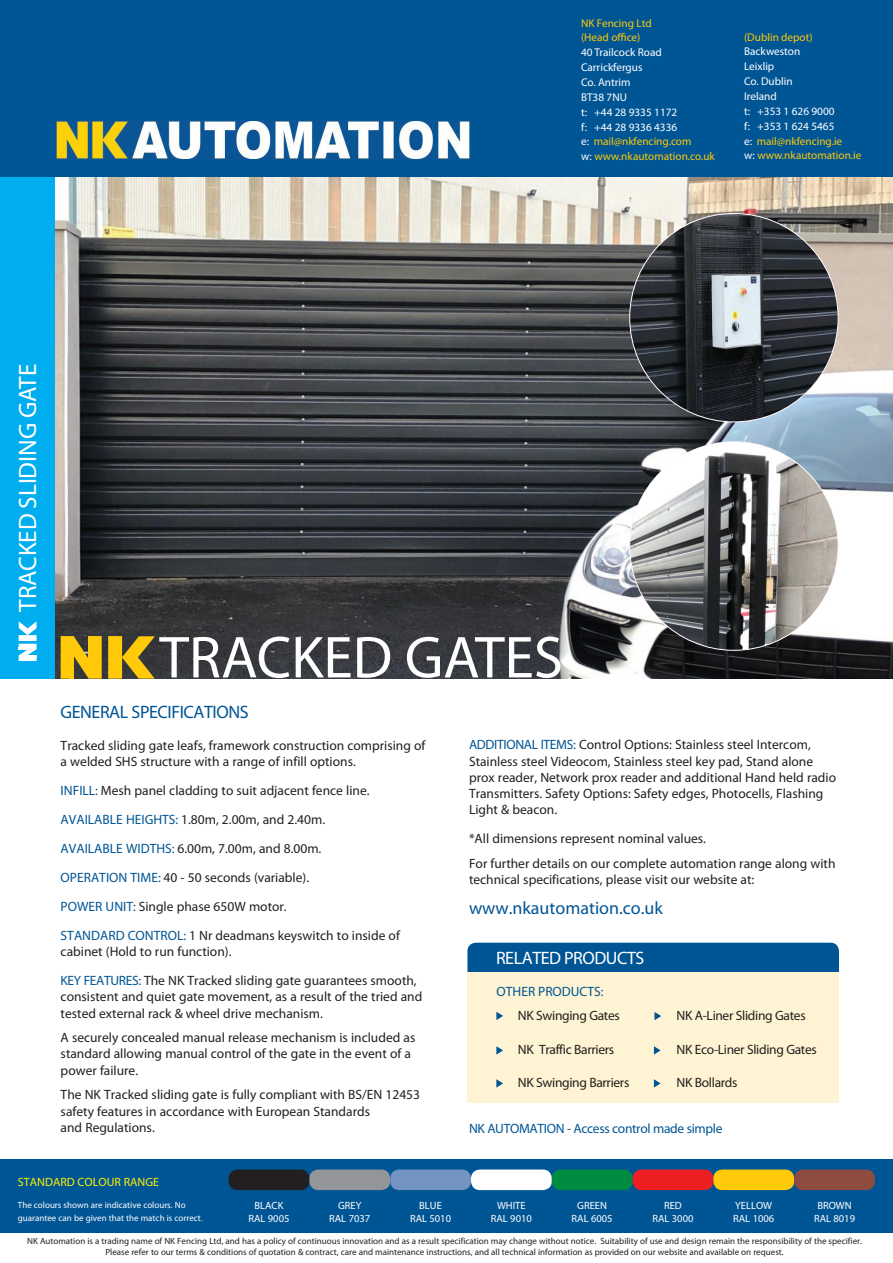
<style>
.page{position:relative;width:893px;height:1263px;background:#fff}
.page>*{position:absolute;margin:0;border:0;box-sizing:border-box;transform-origin:0 0}
.t1{font:59.7px "Myriad Pro";color:#fff}
.t2{font:900 59.4px "Helvetica Neue";color:#fff}
.t3{font:25.2px "Myriad Pro";letter-spacing:-.005em;color:#fff}
.t4{font:900 25.05px "Helvetica Neue";color:#fff}
.t5{font:18px "Myriad Pro";color:#005595}
.t6{font:18px "Myriad Pro";letter-spacing:-.025em;color:#005595}
.t7{font:18px "Myriad Pro";letter-spacing:-.025em;color:#fff}
.t8{font:13.5px/16.2px "Myriad Pro";color:#231f20}
.t9{font:13.5px "Myriad Pro";letter-spacing:-.025em;color:#231f20}
.t10{font:13.5px "Myriad Pro";letter-spacing:-.025em;color:#005595}
.t11{font:13.5px "Myriad Pro";color:#005595}
.t12{font:12px "Myriad Pro";color:#fff101}
.t13{font:11.25px/14.9px "Myriad Pro";color:#fff}
.t14{font:11.25px/14.9px "Myriad Pro";color:#feca0a}
.t15{font:10.5px/12.6px "Myriad Pro";color:#fff;text-align:center}
.t16{font:9px/10.8px "Myriad Pro";color:#231f20;text-align:center}
.t17{font:9px/13.5px "Myriad Pro";color:#fff}
.s1{color:#feca0a}
.s2{color:#005595}
.s3{color:#fff101}
</style>
<div class="page">
<img style="left:54px;top:177px;width:839px;height:502px">
<svg style="left:108px;top:636px;width:47px;height:43px;background:#b3921b"></svg>
<svg style="left:61px;top:636px;width:41px;height:43px"></svg>
<div style="left:69px;top:650px;width:5px;height:29px;background:#feca0a"></div>
<div style="left:88px;top:636px;width:5px;height:29px;background:#feca0a"></div>
<div style="left:0;top:163px;width:54px;height:516px;background:#00aeef"></div>
<img style="left:630px;top:213px;width:208px;height:209px;border-radius:104px">
<img style="left:630px;top:442px;width:208px;height:208px;border-radius:104px">
<svg style="left:19px;top:621px;width:18px;height:40px"></svg>
<div style="left:467px;top:943px;width:372px;height:63px;background:#005595;border-radius:9px"></div>
<div style="left:467px;top:972px;width:372px;height:130px;background:#fef3d2"></div>
<svg style="left:654px;top:1012px;width:7px;height:8px"></svg>
<div style="left:0;top:1159px;width:893px;height:73px;background:#005595"></div>
<div style="left:229px;top:1169px;width:80px;height:21px;background:#231f20;border-radius:9px"></div>
<div style="left:309px;top:1169px;width:81px;height:21px;background:#939598;border-radius:9px"></div>
<div style="left:390px;top:1169px;width:81px;height:21px;background:#7393c1;border-radius:9px"></div>
<div style="left:471px;top:1169px;width:81px;height:21px;background:#fff;border-radius:9px"></div>
<div style="left:552px;top:1169px;width:81px;height:21px;background:#008b43;border-radius:9px"></div>
<div style="left:633px;top:1169px;width:80px;height:21px;background:#ee1f23;border-radius:9px"></div>
<div style="left:713px;top:1169px;width:81px;height:21px;background:#feca0a;border-radius:9px"></div>
<div style="left:794px;top:1169px;width:81px;height:21px;background:#8e4b40;border-radius:9px"></div>
<div style="left:0;top:0;width:893px;height:177px;background:#005595"></div>
<svg style="left:496px;top:1012px;width:7px;height:8px"></svg>
<svg style="left:496px;top:1046px;width:7px;height:8px"></svg>
<svg style="left:496px;top:1079px;width:7px;height:8px"></svg>
<svg style="left:654px;top:1046px;width:7px;height:8px"></svg>
<svg style="left:654px;top:1079px;width:7px;height:8px"></svg>
<img style="left:56px;top:120px;width:414px;height:40px">
<h3 class="t4" style="left:13px;top:612px;width:433px;rotate:-90deg">MESH PANEL FENCING SYSTEMS</h3>
<h3 class="t3" style="left:12px;top:612px;width:249px;rotate:-90deg">TRACKED SLIDING GATE</h3>
<p class="t14" style="left:581px;top:15px;width:72px">NK Fencing Ltd (Head office)</p>
<p class="t13" style="left:581px;top:45px;width:135px">40 Trailcock Road<br>Carrickfergus<br>Co. Antrim<br>BT38 7NU<br>t: +44 28 9335 1172<br>f: +44 28 9336 4336<br>e: <span class="s1">mail@nkfencing.com<br></span>w: <span class="s1">www.nkautomation.co.uk</span></p>
<p class="t14" style="left:744px;top:29px;width:70px">(Dublin depot)</p>
<p class="t13" style="left:744px;top:44px;width:119px">Backweston<br>Leixlip<br>Co. Dublin<br>Ireland<br>t: +353 1 626 9000<br>f: +353 1 624 5465<br>e: <span class="s1">mail@nkfencing.ie<br></span>w: <span class="s1">www.nkautomation.ie</span></p>
<h2 class="t2" style="left:158px;top:622px;width:289px">ROLLTOP</h2>
<h1 class="t1" style="left:159px;top:620px;width:405px">TRACKED GATES</h1>
<h3 class="t6" style="left:61px;top:701px;width:190px">GENERAL SPECIFICATIONS</h3>
<p class="t8" style="left:61px;top:737px;width:366px">Tracked sliding gate leafs, framework construction comprising of a welded SHS structure with a range of infill options.</p>
<p class="t8" style="left:61px;top:776px;width:341px;line-height:29px"><span class="s2">INFILL:</span> Mesh panel cladding to suit adjacent fence line.<br><span class="s2">AVAILABLE HEIGHTS:</span> 1.80m, 2.00m, and 2.40m.<br><span class="s2">AVAILABLE WIDTHS:</span> 6.00m, 7.00m, and 8.00m.<br><span class="s2">OPERATION TIME:</span> 40 - 50 seconds (variable).<br><span class="s2">POWER UNIT:</span> Single phase 650W motor.<br><span class="s2">STANDARD CONTROL:</span> 1 Nr deadmans keyswitch to inside of</p>
<p class="t8" style="left:61px;top:937px;width:358px;line-height:29px">cabinet (Hold to run function).<br><span class="s2">KEY FEATURES:</span> The NK Tracked sliding gate guarantees smooth,</p>
<p class="t8" style="left:61px;top:988px;width:363px">consistent and quiet gate movement, as a result of the tried and tested external rack &amp; wheel drive mechanism.</p>
<p class="t8" style="left:61px;top:1029px;width:356px">A securely concealed manual release mechanism is included as standard allowing manual control of the gate in the event of a power failure.</p>
<p class="t8" style="left:61px;top:1086px;width:361px">The NK Tracked sliding gate is fully compliant with BS/EN 12453 safety features in accordance with European Standards<br>and Regulations.</p>
<p class="t8" style="left:469px;top:736px;width:369px"><span class="s2">ADDITIONAL ITEMS:</span> Control Options: Stainless steel Intercom, Stainless steel Videocom, Stainless steel key pad, Stand alone prox reader, Network prox reader and additional Hand held radio Transmitters. Safety Options: Safety edges, Photocells, Flashing Light &amp; beacon.</p>
<p class="t8" style="left:469px;top:826px;width:368px;line-height:24.8px">*All dimensions represent nominal values.<br>For further details on our complete automation range along with</p>
<p class="t8" style="left:469px;top:871px;width:287px">technical specifications, please visit our website at:</p>
<h3 class="t5" style="left:469px;top:897px;width:195px">www.nkautomation.co.uk</h3>
<h3 class="t7" style="left:496px;top:947px;width:150px">RELATED PRODUCTS</h3>
<p class="t11" style="left:497px;top:983px;width:108px">OTHER PRODUCTS:</p>
<p class="t9" style="left:518px;top:1007px;width:103px">NK Swinging Gates</p>
<p class="t9" style="left:518px;top:1041px;width:98px">NK Traffic Barriers</p>
<p class="t9" style="left:518px;top:1074px;width:113px">NK Swinging Barriers</p>
<p class="t9" style="left:677px;top:1007px;width:131px">NK A-Liner Sliding Gates</p>
<p class="t9" style="left:677px;top:1041px;width:142px">NK Eco-Liner Sliding Gates</p>
<p class="t9" style="left:677px;top:1074px;width:62px">NK Bollards</p>
<p class="t10" style="left:469px;top:1120px;width:255px">NK AUTOMATION - Access control made simple</p>
<p class="t12" style="left:18px;top:1174px;width:143px">STANDARD COLOUR RANGE</p>
<p class="t17" style="left:18px;top:1198px;width:186px">The colours shown are indicative colours. No guarantee can be given that the match is correct<span class="s3">.</span></p>
<p class="t15" style="left:248px;top:1199px;width:43px">BLACK<br>RAL 9005</p>
<p class="t15" style="left:329px;top:1199px;width:43px">GREY<br>RAL 7037</p>
<p class="t15" style="left:410px;top:1199px;width:43px">BLUE<br>RAL 5010</p>
<p class="t15" style="left:491px;top:1199px;width:43px">WHITE<br>RAL 9010</p>
<p class="t15" style="left:572px;top:1199px;width:43px">GREEN<br>RAL 6005</p>
<p class="t15" style="left:652px;top:1199px;width:43px">RED<br>RAL 3000</p>
<p class="t15" style="left:733px;top:1199px;width:43px;text-align:left">YELLOW<br>RAL 1006</p>
<p class="t15" style="left:814px;top:1199px;width:43px">BROWN<br>RAL 8019</p>
<p class="t16" style="left:27px;top:1236px;width:836px">NK Automation is a trading name of NK Fencing Ltd, and has a policy of continuous innovation and as a result specification may change without notice. Suitability of use and design remain the responsibility of the specifier.<br>Please refer to our terms &amp; conditions of quotation &amp; contract, care and maintenance instructions, and all technical information as provided on our website and available on request.</p>
</div>
